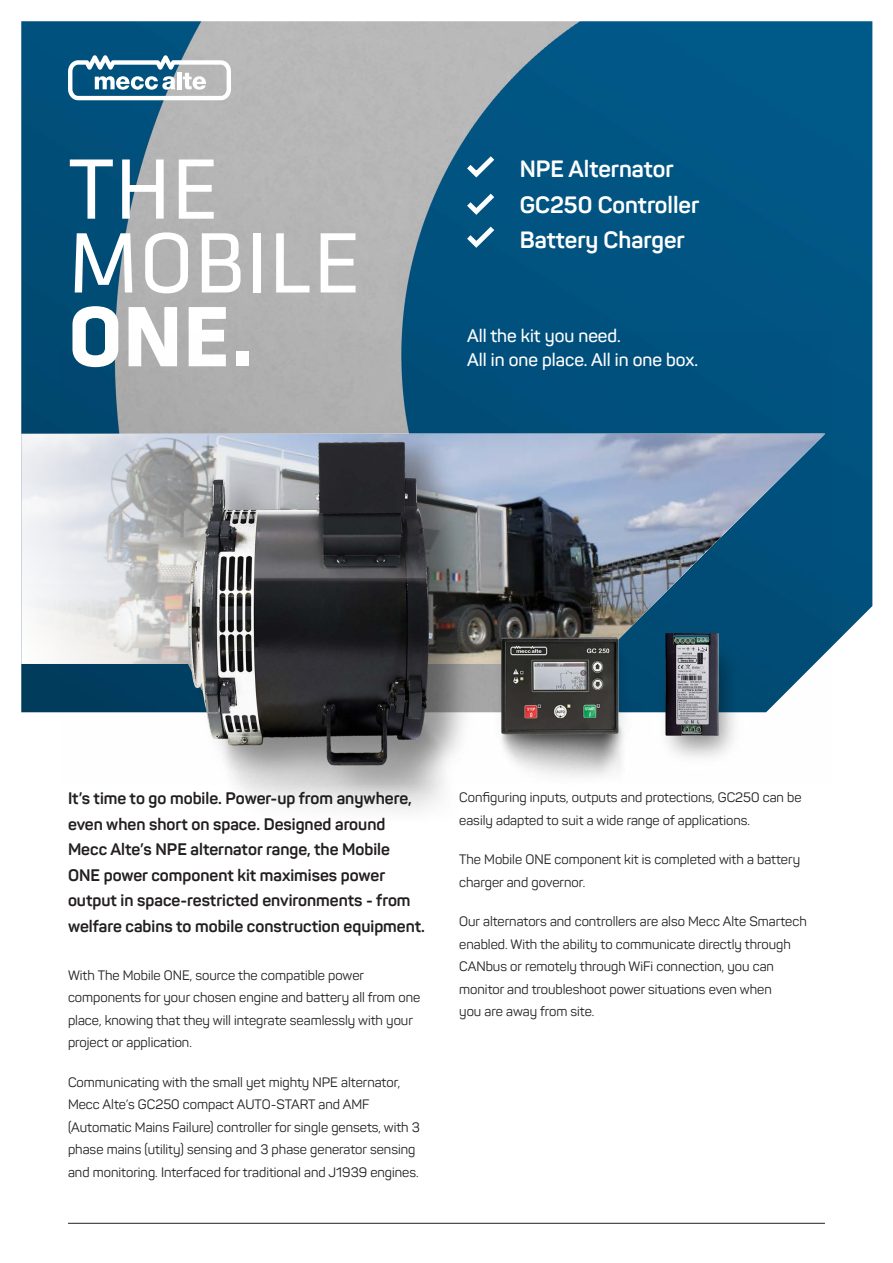
<style>
.page{position:relative;width:893px;height:1263px;background:#fff}
.page>*{position:absolute;margin:0;border:0;box-sizing:border-box;transform-origin:0 0}
.t1{font:88.8px/73.8px "Klavika";color:#fff}
.t2{font:700 88.8px "Klavika";color:#fff}
.t3{font:700 23.25px/35.7px "Panton";color:#fff}
.t4{font:600 18px/24.6px "Panton";color:#fff}
.t5{font:700 16.5px/25.5px "Panton";color:#231f20}
.t6{font:13.5px/22.5px "Panton";color:#231f20}
</style>
<div class="page">
<img style="left:21px;top:21px;width:851px;height:691px">
<img style="left:21px;top:434px;width:39px;height:230px">
<img style="left:60px;top:331px;width:770px;height:481px">
<svg style="left:462px;top:151px;width:37px;height:30px"></svg>
<svg style="left:462px;top:188px;width:37px;height:63px;background:#246b91"></svg>
<svg style="left:68px;top:55px;width:163px;height:45px"></svg>
<hr style="left:68px;top:1223px;width:757px;height:1px;background:#231f20">
<h1 class="t1" style="left:68px;top:154px;width:294px">THE<br>MOBILE</h1>
<h1 class="t2" style="left:68px;top:288px;width:188px">ONE.</h1>
<h2 class="t3" style="left:520px;top:151px;width:181px">NPE Alternator<br>GC250 Controller<br>Battery Charger</h2>
<h3 class="t4" style="left:467px;top:323px;width:232px">All the kit you need.<br>All in one place. All in one box.</h3>
<p class="t5" style="left:68px;top:785px;width:358px">It’s time to go mobile. Power-up from anywhere, even when short on space. Designed around Mecc Alte’s NPE alternator range, the Mobile ONE power component kit maximises power output in space-restricted environments - from welfare cabins to mobile construction equipment.</p>
<p class="t6" style="left:68px;top:964px;width:354px">With The Mobile ONE, source the compatible power components for your chosen engine and battery all from one place, knowing that they will integrate seamlessly with your project or application.</p>
<p class="t6" style="left:68px;top:1071px;width:353px">Communicating with the small yet mighty NPE alternator, Mecc Alte’s GC250 compact AUTO-START and AMF (Automatic Mains Failure) controller for single gensets, with 3 phase mains (utility) sensing and 3 phase generator sensing and monitoring. Interfaced for traditional and J1939 engines.</p>
<p class="t6" style="left:459px;top:786px;width:344px">Configuring inputs, outputs and protections, GC250 can be easily adapted to suit a wide range of applications.</p>
<p class="t6" style="left:459px;top:848px;width:342px">The Mobile ONE component kit is completed with a battery charger and governor.</p>
<p class="t6" style="left:459px;top:910px;width:349px">Our alternators and controllers are also Mecc Alte Smartech enabled. With the ability to communicate directly through CANbus or remotely through WiFi connection, you can monitor and troubleshoot power situations even when<br>you are away from site.</p>
</div>
